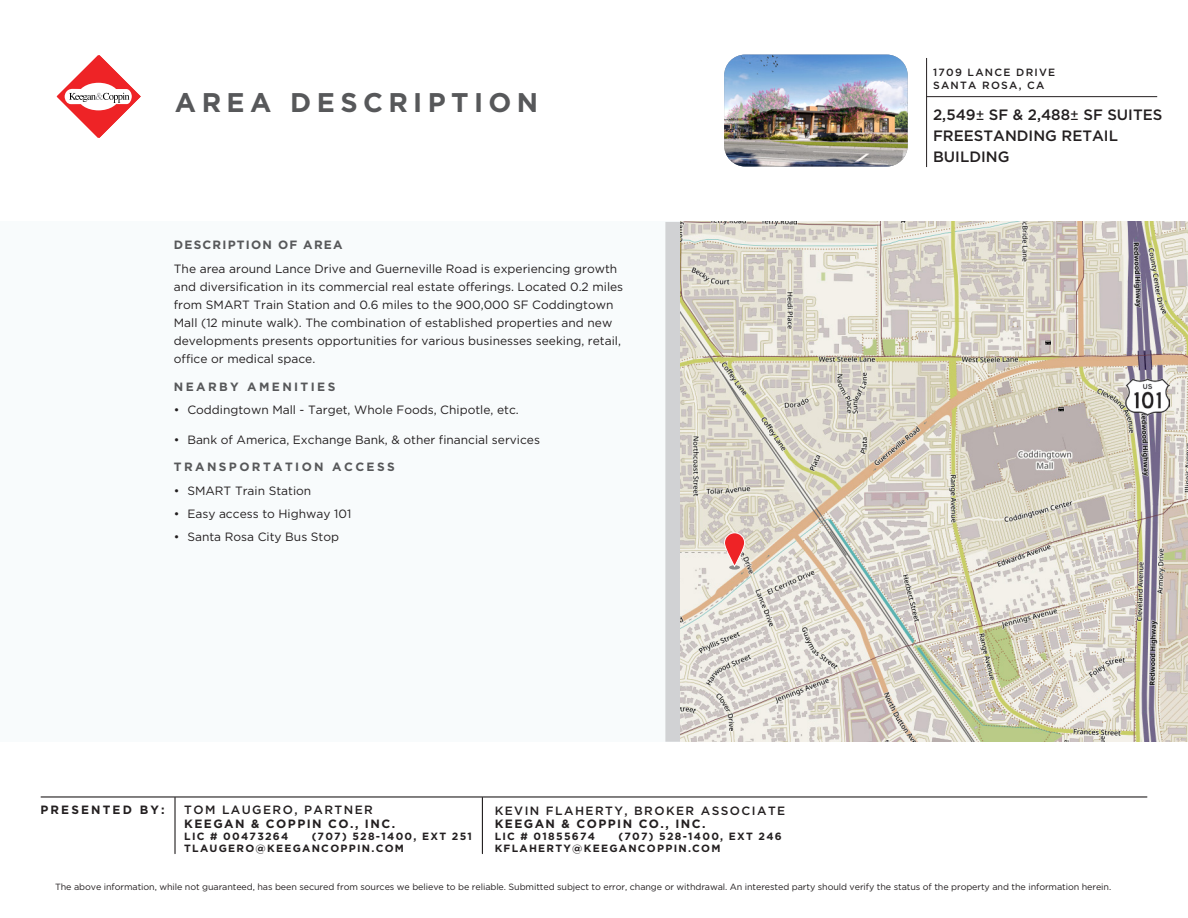
<style>
.page{position:relative;width:1188px;height:918px;background:#fff}
.page>*{position:absolute;margin:0;border:0;box-sizing:border-box;transform-origin:0 0}
.page_title{font:700 27px "Gotham";letter-spacing:.2em;color:#57585a}
.t1{font:500 15px/21px "Gotham";color:#231f20}
.body_text{font:12px/18px "Gotham";color:#231f20}
.t2{font:500 12px "Gotham";letter-spacing:.12em;color:#231f20}
.t3{font:700 12px "Gotham";letter-spacing:.12em;color:#231f20}
.t4{font:700 12px "Gotham";letter-spacing:.2em;color:#57585a}
.t5{font:700 12px "Gotham";letter-spacing:.1em;color:#57585a}
.t6{font:700 12px "Gotham";letter-spacing:.18em;color:#231f20}
.t7{font:700 10.5px/12px "Gotham";letter-spacing:.12em;color:#231f20}
.t8{font:500 10.5px/12.6px "Gotham";letter-spacing:.12em;color:#231f20}
.t9{font:9px "Gotham";letter-spacing:-.01em;color:#231f20}
.s1{font-family:"Montserrat"}
</style>
<div class="page">
<hr style="left:927px;top:96px;width:230px;height:1px;background:#231f20">
<hr style="left:926px;top:58px;width:1px;height:109px;background:#231f20">
<img style="left:724px;top:55px;width:184px;height:112px">
<svg style="left:57px;top:55px;width:84px;height:83px"></svg>
<hr style="left:41px;top:796px;width:1106px;height:2px;background:#231f20">
<hr style="left:174px;top:798px;width:2px;height:56px;background:#231f20">
<hr style="left:482px;top:798px;width:1px;height:56px;background:#231f20">
<div style="left:0;top:222px;width:1188px;height:520px;background:#f8fbfc"></div>
<div style="left:665px;top:222px;width:15px;height:520px;background:#d1d2d4"></div>
<img style="left:680px;top:222px;width:508px;height:520px">
<svg style="left:729px;top:565px;width:11px;height:5px"></svg>
<svg style="left:725px;top:533px;width:20px;height:33px"></svg>
<div style="left:724px;top:532px;width:21px;height:35px;border:1px solid #fff;border-radius:10px"></div>
<img style="left:1126px;top:378px;width:43px;height:37px">
<p class="page_title" style="left:175px;top:86px;width:365px">AREA DESCRIPTION</p>
<p class="t5" style="left:174px;top:237px;width:170px">DESCRIPTION OF AREA</p>
<p class="body_text" style="left:174px;top:260px;width:451px">The area around Lance Drive and Guerneville Road is experiencing growth and diversification in its commercial real estate offerings. Located 0.2 miles from SMART Train Station and 0.6 miles to the 900,000 SF Coddingtown Mall (12 minute walk). The combination of established properties and new developments presents opportunities for various businesses seeking, retail, office or medical space.</p>
<p class="t4" style="left:174px;top:380px;width:163px">NEARBY AMENITIES</p>
<p class="body_text" style="left:174px;top:401px;width:346px">• Coddingtown Mall - Target, Whole Foods, Chipotle, etc.</p>
<p class="body_text" style="left:174px;top:430px;width:368px">• Bank of America, Exchange Bank, &amp; other financial services</p>
<p class="t4" style="left:174px;top:460px;width:222px">TRANSPORTATION ACCESS</p>
<p class="body_text" style="left:174px;top:481px;width:139px">• SMART Train Station</p>
<p class="body_text" style="left:174px;top:504px;width:179px">• Easy access to Highway 101</p>
<p class="body_text" style="left:174px;top:528px;width:167px">• Santa Rosa City Bus Stop</p>
<p class="t6" style="left:40px;top:803px;width:126px">PRESENTED BY:</p>
<p class="t2" style="left:184px;top:803px;width:190px">TOM LAUGERO, PARTNER</p>
<p class="t3" style="left:184px;top:816px;width:212px">KEEGAN &amp; COPPIN CO., INC.</p>
<p class="t7" style="left:184px;top:830px;width:106px">LIC # 00473264</p>
<p class="t7" style="left:184px;top:830px;width:289px;text-indent:127px">(707) 528-1400, EXT 251<br>TLAUGERO@KEEGANCOPPIN.COM</p>
<p class="t2" style="left:495px;top:804px;width:292px">KEVIN FLAHERTY, BROKER ASSOCIATE</p>
<p class="t3" style="left:495px;top:817px;width:212px">KEEGAN &amp; COPPIN CO., INC.</p>
<p class="t7" style="left:495px;top:830px;width:102px">LIC # 01855674</p>
<p class="t7" style="left:495px;top:830px;width:289px;text-indent:124px">(707) 528-1400, EXT 246<br>KFLAHERTY@KEEGANCOPPIN.COM</p>
<p class="t8" style="left:933px;top:66px;width:124px">1709 LANCE DRIVE<br>SANTA ROSA, CA</p>
<p class="t1" style="left:933px;top:104px;width:231px">2,549<span class="s1">±</span> SF &amp; 2,488<span class="s1">±</span> SF SUITES<br>FREESTANDING RETAIL<br>BUILDING</p>
<p class="t9" style="left:55px;top:882px;width:1058px">The above information, while not guaranteed, has been secured from sources we believe to be reliable. Submitted subject to error, change or withdrawal. An interested party should verify the status of the property and the information herein.</p>
</div>
